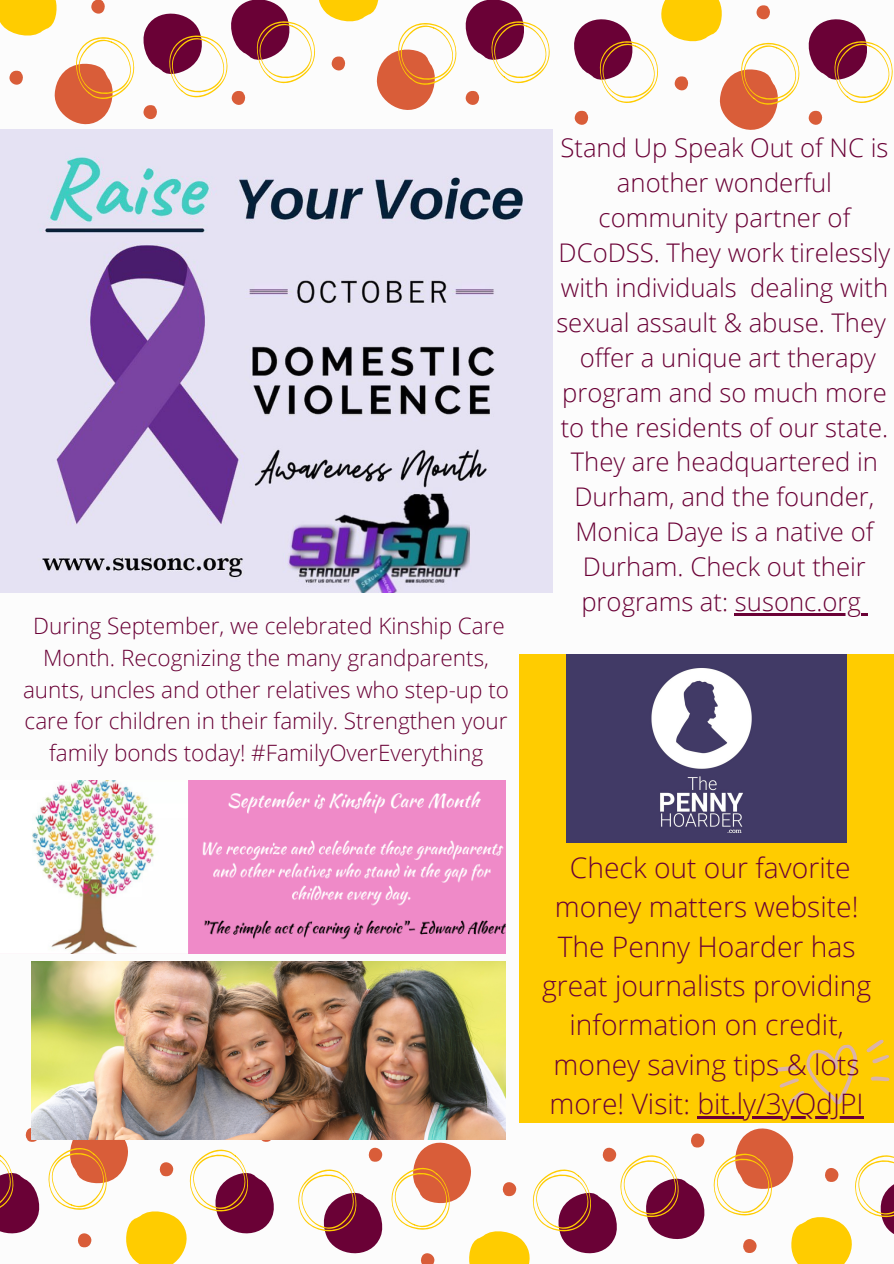
<style>
.page{position:relative;width:894px;height:1264px;background:#fff}
.page>*{position:absolute;margin:0;border:0;box-sizing:border-box;transform-origin:0 0}
.t1{font:300 28.2px/39.5px "Open Sans";color:#6a0136;text-align:center}
.t2{font:300 25.65px/35px "Open Sans";color:#6a0136;text-align:center}
.t3{font:300 22.5px/31.5px "Open Sans";color:#6a0136;text-align:center}
</style>
<div class="page">
<div style="left:519px;top:654px;width:374px;height:468px;background:#fc0"></div>
<svg style="left:0;top:0;width:550px;height:124px"></svg>
<svg style="left:808px;top:110px;width:14px;height:15px"></svg>
<svg style="left:574px;top:0;width:225px;height:130px"></svg>
<svg style="left:808px;top:19px;width:85px;height:84px"></svg>
<svg style="left:713px;top:1128px;width:180px;height:135px"></svg>
<svg style="left:368px;top:1147px;width:14px;height:15px"></svg>
<svg style="left:391px;top:1130px;width:314px;height:133px"></svg>
<svg style="left:298px;top:1169px;width:85px;height:85px"></svg>
<svg style="left:25px;top:1128px;width:14px;height:14px"></svg>
<svg style="left:48px;top:1139px;width:227px;height:124px"></svg>
<svg style="left:0;top:1154px;width:40px;height:80px"></svg>
<svg style="left:775px;top:1039px;width:115px;height:66px"></svg>
<img style="left:0;top:130px;width:552px;height:463px">
<img style="left:32px;top:780px;width:474px;height:174px">
<img style="left:31px;top:961px;width:474px;height:178px">
<img style="left:566px;top:654px;width:280px;height:188px">
<hr style="left:734px;top:613px;width:126px;height:2px;background:#6a0136">
<svg style="left:861px;top:613px;width:6px;height:2px"></svg>
<hr style="left:697px;top:1116px;width:166px;height:2px;background:#6a0136">
<p class="t3" style="left:23px;top:610px;width:487px">During September, we celebrated Kinship Care Month. Recognizing the many grandparents, aunts, uncles and other relatives who step-up to care for children in their family. Strengthen your family bonds today! #FamilyOverEverything</p>
<p class="t2" style="left:556px;top:130px;width:335px">Stand Up Speak Out of NC is another wonderful community partner of<br>DCoDSS. They work tirelessly with individuals dealing with sexual assault &amp; abuse. They offer a unique art therapy program and so much more to the residents of our state.<br>They are headquartered in<br>Durham, and the founder,<br>Monica Daye is a native of<br>Durham. Check out their programs at: susonc.org</p>
<p class="t1" style="left:542px;top:847px;width:330px">Check out our favorite money matters website!<br>The Penny Hoarder has great journalists providing information on credit, money saving tips &amp; lots more! Visit: bit.ly/3yQdJPI</p>
</div>
